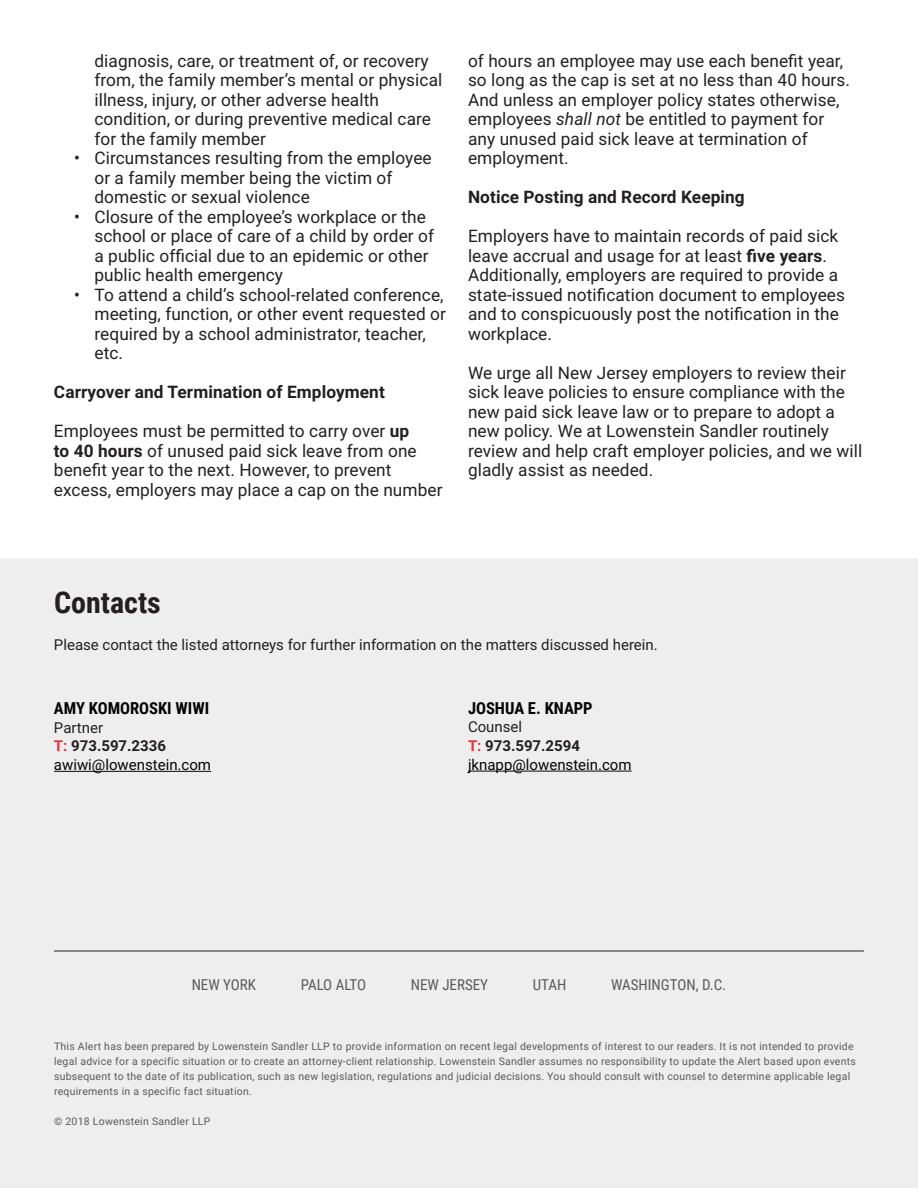
<style>
.page{position:relative;width:918px;height:1188px;background:#fff}
.page>*{position:absolute;margin:0;border:0;box-sizing:border-box;transform-origin:0 0}
.t1{font:700 30px "Roboto Condensed";color:#231f20}
.t2{font:17.25px/19.5px "Roboto";letter-spacing:.005em;color:#231f20}
.t3{font:700 17.25px "Roboto";letter-spacing:.005em;color:#231f20}
.t4{font:700 16.5px "Roboto Condensed";color:#040503}
.t5{font:15px/18.8px "Roboto";color:#040503}
.t6{font:15px "Roboto";color:#231f20}
.t7{font:15px "Roboto Condensed";color:#5a595b}
.t8{font:15px "Roboto Condensed";letter-spacing:-.025em;color:#5a595b}
.t9{font:10.5px/15px "Roboto";letter-spacing:.025em;color:#5a595b}
.s1{font-weight:700}
.s2{font-style:italic}
.s3{color:#231f20}
.s4{font-weight:700;color:#ee3037}
.s5{font-weight:700;color:#231f20}
</style>
<div class="page">
<div style="left:0;top:558px;width:918px;height:630px;background:#eeeeef"></div>
<hr style="left:54px;top:771px;width:157px;height:1px;background:#040503">
<hr style="left:54px;top:951px;width:810px;height:1px;background:#231f20">
<hr style="left:468px;top:771px;width:164px;height:1px;background:#040503">
<p class="t2" style="left:94px;top:50px;width:349px">diagnosis, care, or treatment of, or recovery from, the family member’s mental or physical illness, injury, or other adverse health condition, or during preventive medical care for the family member</p>
<p class="t2" style="left:94px;top:148px;width:339px;text-indent:-20px">• Circumstances resulting from the employee or a family member being the victim of domestic or sexual violence</p>
<p class="t2" style="left:94px;top:206px;width:341px;text-indent:-20px">• Closure of the employee’s workplace or the school or place of care of a child by order of a public official due to an epidemic or other public health emergency</p>
<p class="t2" style="left:94px;top:284px;width:353px;text-indent:-20px">• To attend a child’s school-related conference, meeting, function, or other event requested or required by a school administrator, teacher, etc.</p>
<p class="t3" style="left:54px;top:380px;width:332px">Carryover and Termination of Employment</p>
<p class="t2" style="left:54px;top:421px;width:390px">Employees must be permitted to carry over <span class="s1">up<br>to 40 hours</span> of unused paid sick leave from one benefit year to the next. However, to prevent excess, employers may place a cap on the number</p>
<p class="t2" style="left:468px;top:50px;width:384px">of hours an employee may use each benefit year, so long as the cap is set at no less than 40 hours.<br>And unless an employer policy states otherwise, employees <span class="s2">shall not</span> be entitled to payment for any unused paid sick leave at termination of employment.</p>
<p class="t3" style="left:468px;top:185px;width:278px">Notice Posting and Record Keeping</p>
<p class="t2" style="left:468px;top:226px;width:379px">Employers have to maintain records of paid sick leave accrual and usage for at least <span class="s1">five years</span>.<br>Additionally, employers are required to provide a state-issued notification document to employees and to conspicuously post the notification in the workplace.</p>
<p class="t2" style="left:468px;top:362px;width:396px">We urge all New Jersey employers to review their sick leave policies to ensure compliance with the new paid sick leave law or to prepare to adopt a new policy. We at Lowenstein Sandler routinely review and help craft employer policies, and we will gladly assist as needed.</p>
<h1 class="t1" style="left:54px;top:582px;width:108px">Contacts</h1>
<p class="t6" style="left:54px;top:634px;width:605px">Please contact the listed attorneys for further information on the matters discussed herein.</p>
<p class="t4" style="left:54px;top:697px;width:157px">AMY KOMOROSKI WIWI</p>
<p class="t5" style="left:54px;top:717px;width:159px"><span class="s3">Partner<br></span><span class="s4">T:</span> <span class="s5">973.597.2336 </span>awiwi@lowenstein.com</p>
<p class="t4" style="left:468px;top:696px;width:126px">JOSHUA E. KNAPP</p>
<p class="t5" style="left:468px;top:717px;width:165px"><span class="s3">Counsel<br></span><span class="s4">T:</span> <span class="s5">973.597.2594 </span>jknapp@lowenstein.com</p>
<p class="t7" style="left:192px;top:974px;width:66px">NEW YORK</p>
<p class="t8" style="left:301px;top:974px;width:67px">PALO ALTO</p>
<p class="t7" style="left:411px;top:974px;width:79px">NEW JERSEY</p>
<p class="t7" style="left:533px;top:974px;width:35px">UTAH</p>
<p class="t7" style="left:611px;top:974px;width:117px">WASHINGTON, D.C.</p>
<p class="t9" style="left:54px;top:1039px;width:803px">This Alert has been prepared by Lowenstein Sandler LLP to provide information on recent legal developments of interest to our readers. It is not intended to provide legal advice for a specific situation or to create an attorney-client relationship. Lowenstein Sandler assumes no responsibility to update the Alert based upon events subsequent to the date of its publication, such as new legislation, regulations and judicial decisions. You should consult with counsel to determine applicable legal requirements in a specific fact situation.</p>
<p class="t9" style="left:54px;top:1114px;width:158px">© 2018 Lowenstein Sandler LLP</p>
</div>
